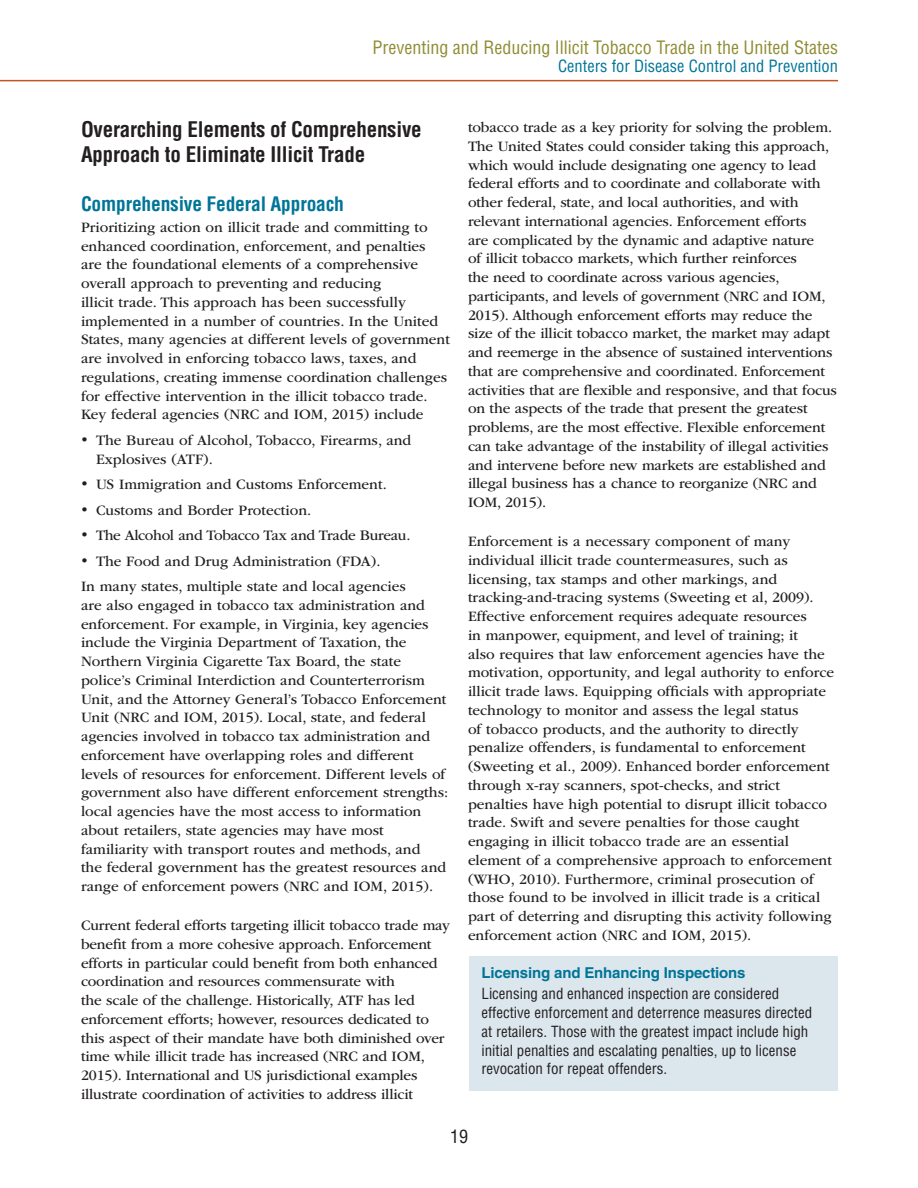
<style>
.page{position:relative;width:918px;height:1188px;background:#fff}
.page>*{position:absolute;margin:0;border:0;box-sizing:border-box;transform-origin:0 0}
.Heading_3{font:700 condensed 21px/25.5px "Helvetica LT Std";letter-spacing:-.01em;color:#231f20}
.Heading_4{font:700 condensed 19.5px "Helvetica LT Std";letter-spacing:-.01em;color:#007597}
.t1{font:condensed 18px "Helvetica LT Std";color:#8f8d34}
.t2{font:condensed 18px "Helvetica LT Std";color:#231f20}
.t3{font:condensed 16.5px "Helvetica LT Std";color:#007597}
.t4{font:15px/18.8px "ITC Garamond Std";color:#231f20}
.Highlight_normal{font:condensed 15px/18.8px "Helvetica LT Std";color:#231f20}
.t5{font:15px "ITC Garamond Std";letter-spacing:-.02em;color:#231f20}
.Heading_4-2{font:700 15px "Helvetica LT Std";letter-spacing:-.01em;color:#007597}
</style>
<div class="page">
<hr style="left:0;top:80px;width:838px;height:1px;background:#c35426">
<div style="left:469px;top:956px;width:369px;height:134px;background:#dbe6ed"></div>
<p class="t1" style="left:372px;top:36px;width:467px">Preventing and Reducing Illicit Tobacco Trade in the United States</p>
<p class="t3" style="left:558px;top:55px;width:281px">Centers for Disease Control and Prevention</p>
<h3 class="Heading_3" style="left:81px;top:116px;width:342px">Overarching Elements of Comprehensive<br>Approach to Eliminate Illicit Trade</h3>
<h4 class="Heading_4" style="left:81px;top:191px;width:264px">Comprehensive Federal Approach</h4>
<p class="t4" style="left:81px;top:218px;width:370px">Prioritizing action on illicit trade and committing to enhanced coordination, enforcement, and penalties are the foundational elements of a comprehensive overall approach to preventing and reducing<br>illicit trade. This approach has been successfully implemented in a number of countries. In the United States, many agencies at different levels of government are involved in enforcing tobacco laws, taxes, and regulations, creating immense coordination challenges for effective intervention in the illicit tobacco trade.<br>Key federal agencies (NRC and IOM, 2015) include</p>
<p class="t4" style="left:96px;top:431px;width:317px;text-indent:-15px">• The Bureau of Alcohol, Tobacco, Firearms, and<br>Explosives (ATF).</p>
<p class="t4" style="left:81px;top:475px;width:307px">• US Immigration and Customs Enforcement.</p>
<p class="t4" style="left:81px;top:501px;width:232px">• Customs and Border Protection.</p>
<p class="t5" style="left:81px;top:527px;width:331px">• The Alcohol and Tobacco Tax and Trade Bureau.</p>
<p class="t4" style="left:81px;top:552px;width:301px">• The Food and Drug Administration (FDA).</p>
<p class="t4" style="left:81px;top:577px;width:369px">In many states, multiple state and local agencies<br>are also engaged in tobacco tax administration and enforcement. For example, in Virginia, key agencies include the Virginia Department of Taxation, the Northern Virginia Cigarette Tax Board, the state police’s Criminal Interdiction and Counterterrorism Unit, and the Attorney General’s Tobacco Enforcement Unit (NRC and IOM, 2015). Local, state, and federal agencies involved in tobacco tax administration and enforcement have overlapping roles and different levels of resources for enforcement. Different levels of government also have different enforcement strengths: local agencies have the most access to information about retailers, state agencies may have most familiarity with transport routes and methods, and<br>the federal government has the greatest resources and range of enforcement powers (NRC and IOM, 2015).</p>
<p class="t4" style="left:81px;top:916px;width:371px">Current federal efforts targeting illicit tobacco trade may benefit from a more cohesive approach. Enforcement efforts in particular could benefit from both enhanced coordination and resources commensurate with<br>the scale of the challenge. Historically, ATF has led enforcement efforts; however, resources dedicated to this aspect of their mandate have both diminished over time while illicit trade has increased (NRC and IOM, 2015). International and US jurisdictional examples illustrate coordination of activities to address illicit</p>
<p class="t4" style="left:468px;top:118px;width:370px">tobacco trade as a key priority for solving the problem.<br>The United States could consider taking this approach, which would include designating one agency to lead federal efforts and to coordinate and collaborate with other federal, state, and local authorities, and with relevant international agencies. Enforcement efforts<br>are complicated by the dynamic and adaptive nature<br>of illicit tobacco markets, which further reinforces<br>the need to coordinate across various agencies, participants, and levels of government (NRC and IOM, 2015). Although enforcement efforts may reduce the size of the illicit tobacco market, the market may adapt and reemerge in the absence of sustained interventions that are comprehensive and coordinated. Enforcement activities that are flexible and responsive, and that focus on the aspects of the trade that present the greatest problems, are the most effective. Flexible enforcement can take advantage of the instability of illegal activities and intervene before new markets are established and illegal business has a chance to reorganize (NRC and IOM, 2015).</p>
<p class="t4" style="left:468px;top:532px;width:368px">Enforcement is a necessary component of many individual illicit trade countermeasures, such as licensing, tax stamps and other markings, and tracking-and-tracing systems (Sweeting et al, 2009).<br>Effective enforcement requires adequate resources<br>in manpower, equipment, and level of training; it<br>also requires that law enforcement agencies have the motivation, opportunity, and legal authority to enforce illicit trade laws. Equipping officials with appropriate technology to monitor and assess the legal status<br>of tobacco products, and the authority to directly penalize offenders, is fundamental to enforcement (Sweeting et al., 2009). Enhanced border enforcement through x-ray scanners, spot-checks, and strict penalties have high potential to disrupt illicit tobacco trade. Swift and severe penalties for those caught engaging in illicit tobacco trade are an essential element of a comprehensive approach to enforcement (WHO, 2010). Furthermore, criminal prosecution of those found to be involved in illicit trade is a critical part of deterring and disrupting this activity following enforcement action (NRC and IOM, 2015).</p>
<h4 class="Heading_4-2" style="left:482px;top:964px;width:266px">Licensing and Enhancing Inspections</h4>
<p class="Highlight_normal" style="left:482px;top:985px;width:332px">Licensing and enhanced inspection are considered effective enforcement and deterrence measures directed at retailers. Those with the greatest impact include high initial penalties and escalating penalties, up to license revocation for repeat offenders.</p>
<p class="t2" style="left:450px;top:1125px;width:19px">19</p>
</div>
